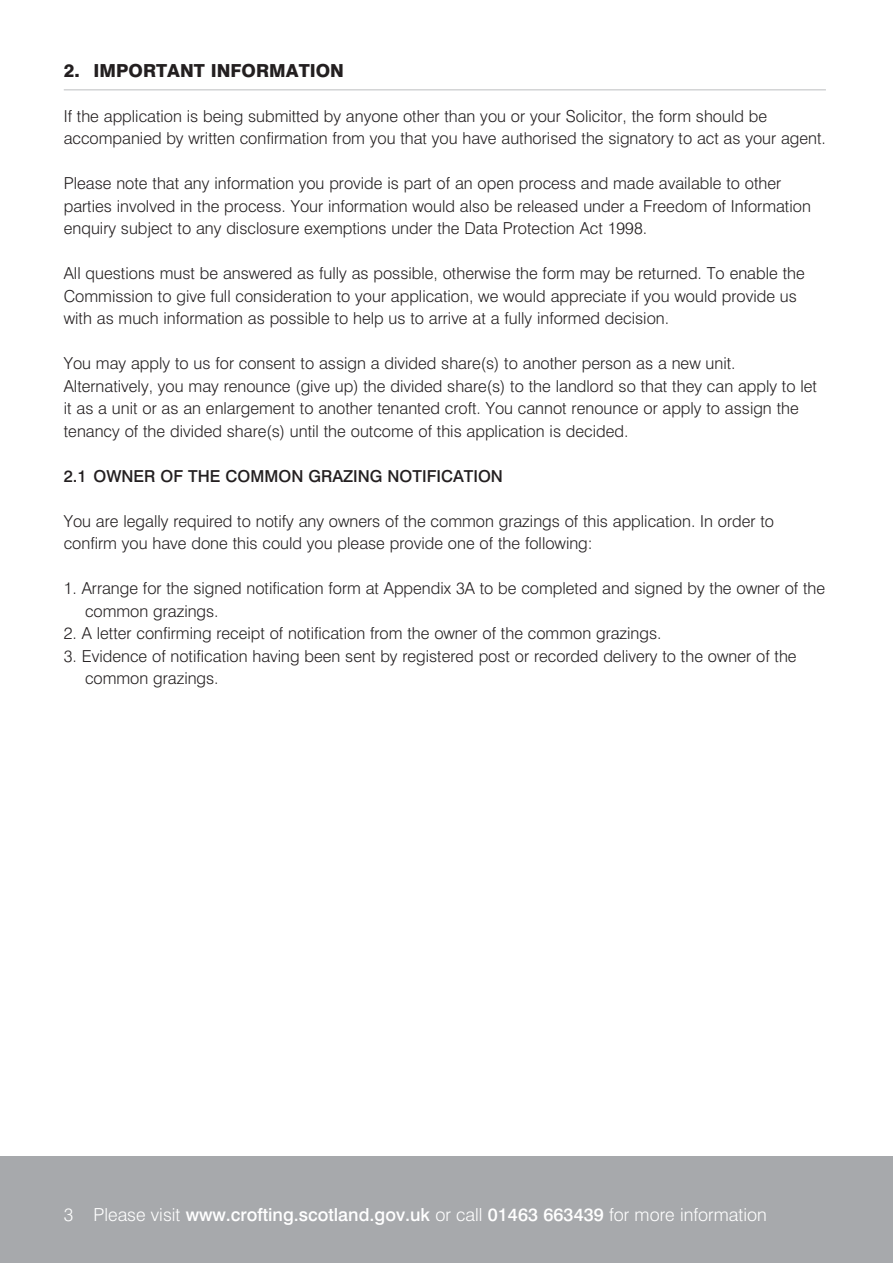
<style>
.page{position:relative;width:893px;height:1263px;background:#fff}
.page>*{position:absolute;margin:0;border:0;box-sizing:border-box;transform-origin:0 0}
.t1{font:500 18px "Swiss 721 BT";color:#fff}
.t2{font:800 18px "Swiss 721 BT";color:#231f20}
.t3{font:300 16.5px/22.5px "Swiss 721 BT";color:#231f20}
.t4{font:500 16.5px "Swiss 721 BT";color:#231f20}
.s1{font-weight:300}
</style>
<div class="page">
<div style="left:0;top:1157px;width:893px;height:106px;background:#a7a9ac"></div>
<hr style="left:64px;top:89px;width:762px;height:1px;background:#bcbec0">
<p class="t2" style="left:64px;top:59px;width:282px">2. IMPORTANT INFORMATION</p>
<p class="t3" style="left:64px;top:104px;width:764px">If the application is being submitted by anyone other than you or your Solicitor, the form should be accompanied by written confirmation from you that you have authorised the signatory to act as your agent.</p>
<p class="t3" style="left:64px;top:172px;width:749px">Please note that any information you provide is part of an open process and made available to other parties involved in the process. Your information would also be released under a Freedom of Information enquiry subject to any disclosure exemptions under the Data Protection Act 1998.</p>
<p class="t3" style="left:64px;top:262px;width:742px">All questions must be answered as fully as possible, otherwise the form may be returned. To enable the<br>Commission to give full consideration to your application, we would appreciate if you would provide us with as much information as possible to help us to arrive at a fully informed decision.</p>
<p class="t3" style="left:64px;top:352px;width:755px">You may apply to us for consent to assign a divided share(s) to another person as a new unit.<br>Alternatively, you may renounce (give up) the divided share(s) to the landlord so that they can apply to let it as a unit or as an enlargement to another tenanted croft. You cannot renounce or apply to assign the tenancy of the divided share(s) until the outcome of this application is decided.</p>
<p class="t4" style="left:64px;top:466px;width:441px">2.1 OWNER OF THE COMMON GRAZING NOTIFICATION</p>
<p class="t3" style="left:64px;top:509px;width:712px">You are legally required to notify any owners of the common grazings of this application. In order to confirm you have done this could you please provide one of the following:</p>
<p class="t3" style="left:85px;top:577px;width:742px;text-indent:-21px">1. Arrange for the signed notification form at Appendix 3A to be completed and signed by the owner of the common grazings.</p>
<p class="t3" style="left:64px;top:622px;width:599px">2. A letter confirming receipt of notification from the owner of the common grazings.</p>
<p class="t3" style="left:85px;top:645px;width:713px;text-indent:-21px">3. Evidence of notification having been sent by registered post or recorded delivery to the owner of the common grazings.</p>
<p class="t1" style="left:64px;top:1203px;width:704px"><span class="s1">3 Please visit</span> www.crofting.scotland.gov.uk <span class="s1">or call</span> 01463 663439 <span class="s1">for more information</span></p>
</div>
